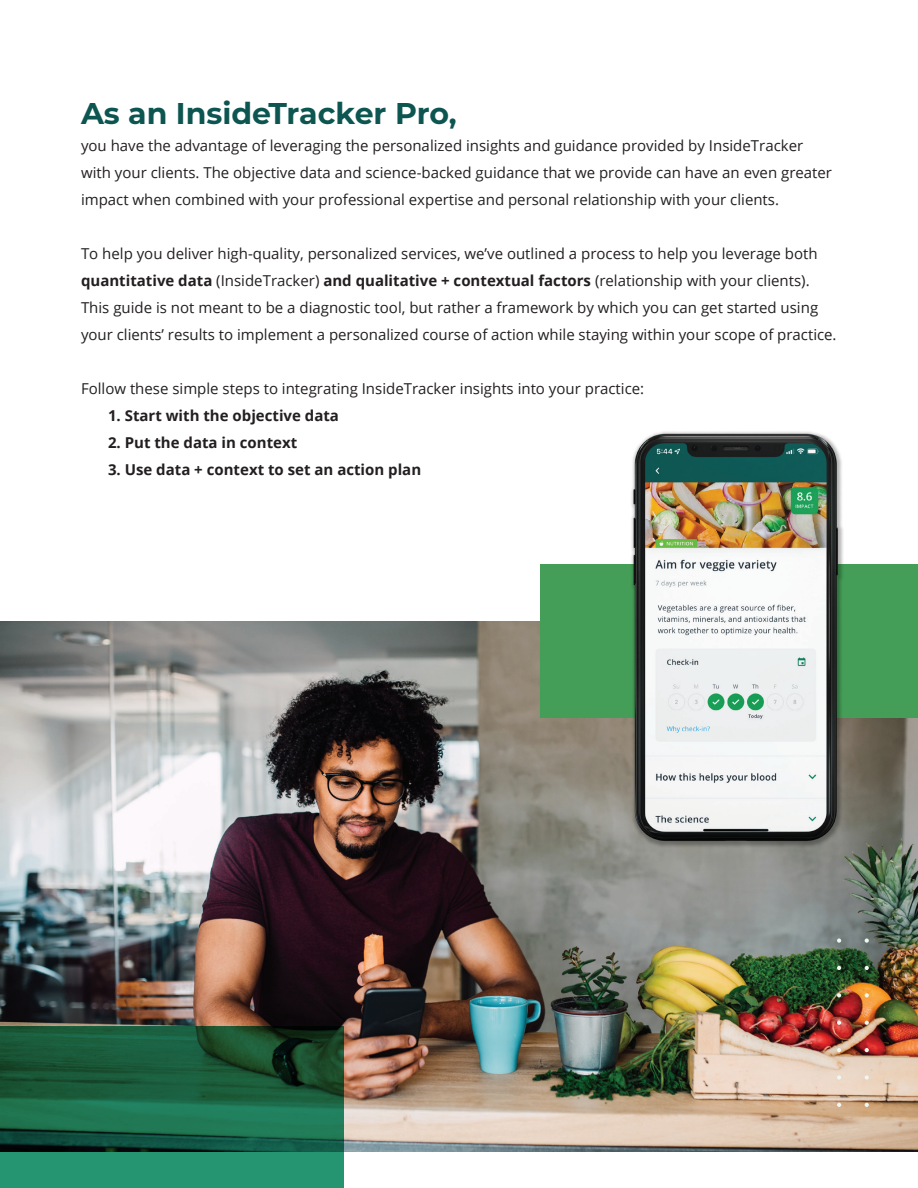
<style>
.page{position:relative;width:918px;height:1188px;background:#fff}
.page>*{position:absolute;margin:0;border:0;box-sizing:border-box;transform-origin:0 0}
.t1{font:700 30px "Montserrat";color:#0d5550}
.t2{font:15px/27px "Open Sans";color:#231f20}
.t3{font:700 15px "Open Sans";color:#231f20}
.s1{font-weight:700}
</style>
<div class="page">
<img style="left:0;top:621px;width:918px;height:531px">
<svg style="left:0;top:1026px;width:344px;height:162px"></svg>
<div style="left:540px;top:564px;width:378px;height:154px;background:#459e58"></div>
<img style="left:621px;top:431px;width:231px;height:435px">
<svg style="left:865px;top:1103px;width:4px;height:4px"></svg>
<svg style="left:837px;top:1103px;width:4px;height:4px"></svg>
<svg style="left:865px;top:1075px;width:4px;height:5px"></svg>
<svg style="left:837px;top:1075px;width:4px;height:5px"></svg>
<svg style="left:865px;top:1048px;width:4px;height:4px"></svg>
<svg style="left:837px;top:1048px;width:4px;height:4px"></svg>
<svg style="left:865px;top:1021px;width:4px;height:4px"></svg>
<svg style="left:837px;top:1021px;width:4px;height:4px"></svg>
<svg style="left:865px;top:993px;width:4px;height:4px"></svg>
<svg style="left:837px;top:993px;width:4px;height:4px"></svg>
<svg style="left:865px;top:966px;width:4px;height:4px"></svg>
<svg style="left:837px;top:966px;width:4px;height:4px"></svg>
<svg style="left:865px;top:938px;width:4px;height:5px"></svg>
<svg style="left:837px;top:938px;width:4px;height:5px"></svg>
<h1 class="t1" style="left:81px;top:92px;width:377px">As an InsideTracker Pro,</h1>
<p class="t2" style="left:81px;top:132px;width:753px">you have the advantage of leveraging the personalized insights and guidance provided by InsideTracker with your clients. The objective data and science-backed guidance that we provide can have an even greater impact when combined with your professional expertise and personal relationship with your clients.</p>
<p class="t2" style="left:81px;top:240px;width:757px">To help you deliver high-quality, personalized services, we’ve outlined a process to help you leverage both <span class="s1">quantitative data</span> (InsideTracker) <span class="s1">and qualitative + contextual factors</span> (relationship with your clients).<br>This guide is not meant to be a diagnostic tool, but rather a framework by which you can get started using your clients’ results to implement a personalized course of action while staying within your scope of practice.</p>
<p class="t2" style="left:81px;top:375px;width:565px">Follow these simple steps to integrating InsideTracker insights into your practice:</p>
<p class="t3" style="left:108px;top:405px;width:233px">1. Start with the objective data</p>
<p class="t3" style="left:108px;top:432px;width:191px">2. Put the data in context</p>
<p class="t3" style="left:108px;top:459px;width:315px">3. Use data + context to set an action plan</p>
</div>
